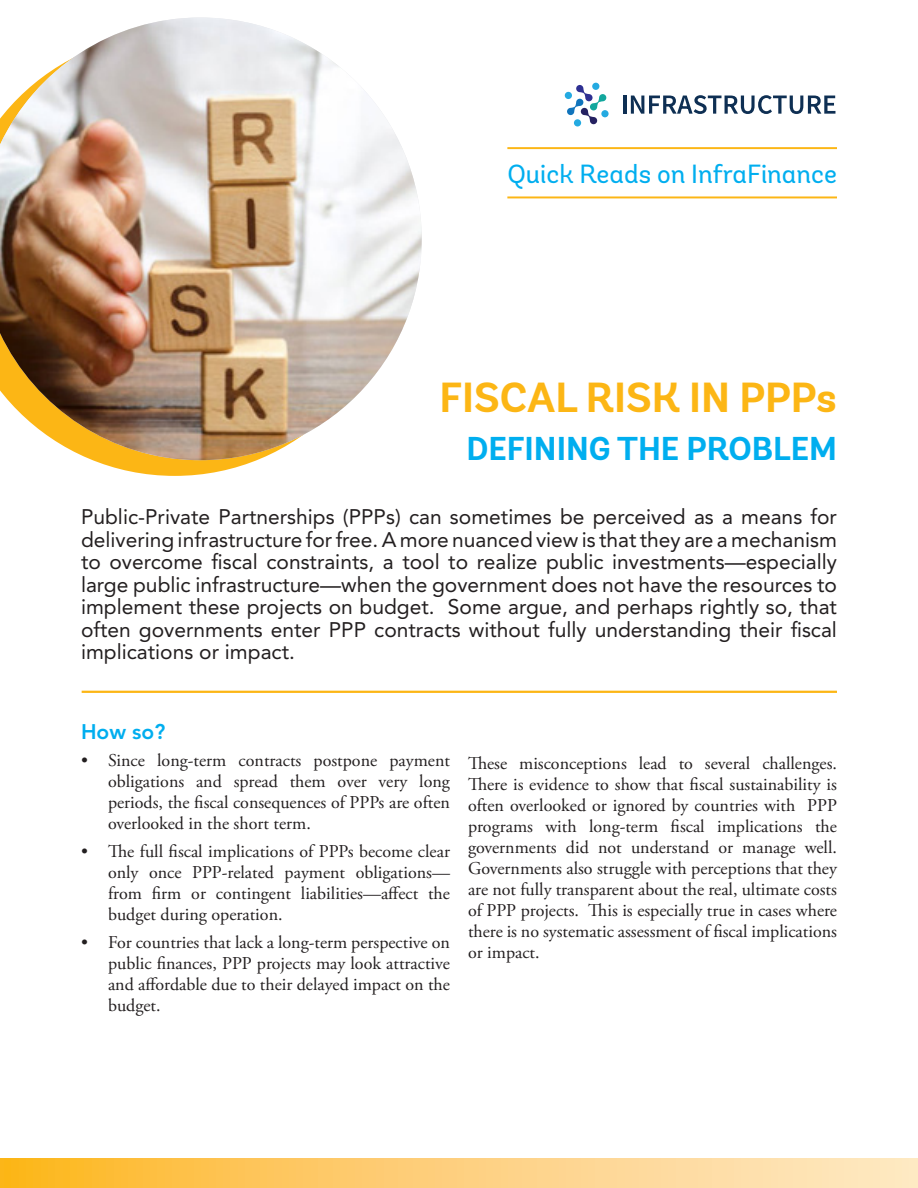
<style>
.page{position:relative;width:918px;height:1188px;background:#fff}
.page>*{position:absolute;margin:0;border:0;box-sizing:border-box;transform-origin:0 0}
.t1{font:700 42px "Andes";color:#fcb615}
.t2{font:700 33px "Andes";color:#00aeef}
.t3{font:26.25px "Andes";color:#00aeef}
.Intro_text{font:21px/22.5px "Avenir LT Std";color:#231f20;text-align:justify}
.Questions{font:800 21px "Avenir LT Std";color:#00aeef}
.Answers{font:18px/21px "Adobe Garamond Pro";color:#231f20;text-align:justify}
</style>
<div class="page">
<svg style="left:92px;top:460px;width:165px;height:16px;fill:#fcb615"></svg>
<img style="left:0;top:18px;width:422px;height:442px">
<hr style="left:82px;top:691px;width:755px;height:2px;background:#fcb615">
<svg style="left:0;top:1158px;width:918px;height:30px;background:#fdcf78"></svg>
<hr style="left:507px;top:196px;width:330px;height:2px;background:#fcb615">
<hr style="left:507px;top:147px;width:330px;height:2px;background:#fcb615">
<div style="left:565px;top:92px;width:7px;height:7px;background:#24aae1;border-radius:50%"></div>
<div style="left:601px;top:110px;width:8px;height:7px;background:#24aae1;border-radius:50%"></div>
<div style="left:592px;top:83px;width:7px;height:7px;background:#24aae1;border-radius:50%"></div>
<div style="left:574px;top:119px;width:7px;height:7px;background:#24aae1;border-radius:50%"></div>
<svg style="left:567px;top:85px;width:39px;height:39px"></svg>
<hr style="left:623px;top:96px;width:3px;height:18px;background:#0e2f53">
<svg style="left:631px;top:95px;width:204px;height:19px"></svg>
<p class="t3" style="left:507px;top:158px;width:331px">Quick Reads on InfraFinance</p>
<p class="t1" style="left:440px;top:371px;width:399px">FISCAL RISK IN PPPs</p>
<p class="t2" style="left:466px;top:428px;width:372px">DEFINING THE PROBLEM</p>
<p class="Intro_text" style="left:81px;top:506px;width:758px">Public-Private Partnerships (PPPs) can sometimes be perceived as a means for delivering infrastructure for free. A more nuanced view is that they are a mechanism to overcome fiscal constraints, a tool to realize public investments—especially large public infrastructure—when the government does not have the resources to implement these projects on budget. Some argue, and perhaps rightly so, that often governments enter PPP contracts without fully understanding their fiscal implications or impact.</p>
<p class="Questions" style="left:81px;top:719px;width:86px">How so?</p>
<p class="Answers" style="left:108px;top:751px;width:344px;text-indent:-27px">• Since long-term contracts postpone payment obligations and spread them over very long periods, the fiscal consequences of PPPs are often overlooked in the short term.</p>
<p class="Answers" style="left:108px;top:842px;width:344px;text-indent:-27px">• The full fiscal implications of PPPs become clear only once PPP-related payment obligations— from firm or contingent liabilities—affect the budget during operation.</p>
<p class="Answers" style="left:108px;top:932px;width:343px;text-indent:-27px">• For countries that lack a long-term perspective on public finances, PPP projects may look attractive and affordable due to their delayed impact on the budget.</p>
<p class="Answers" style="left:468px;top:753px;width:371px">These misconceptions lead to several challenges.<br>There is evidence to show that fiscal sustainability is often overlooked or ignored by countries with PPP programs with long-term fiscal implications the governments did not understand or manage well.<br>Governments also struggle with perceptions that they are not fully transparent about the real, ultimate costs of PPP projects. This is especially true in cases where there is no systematic assessment of fiscal implications or impact.</p>
</div>
